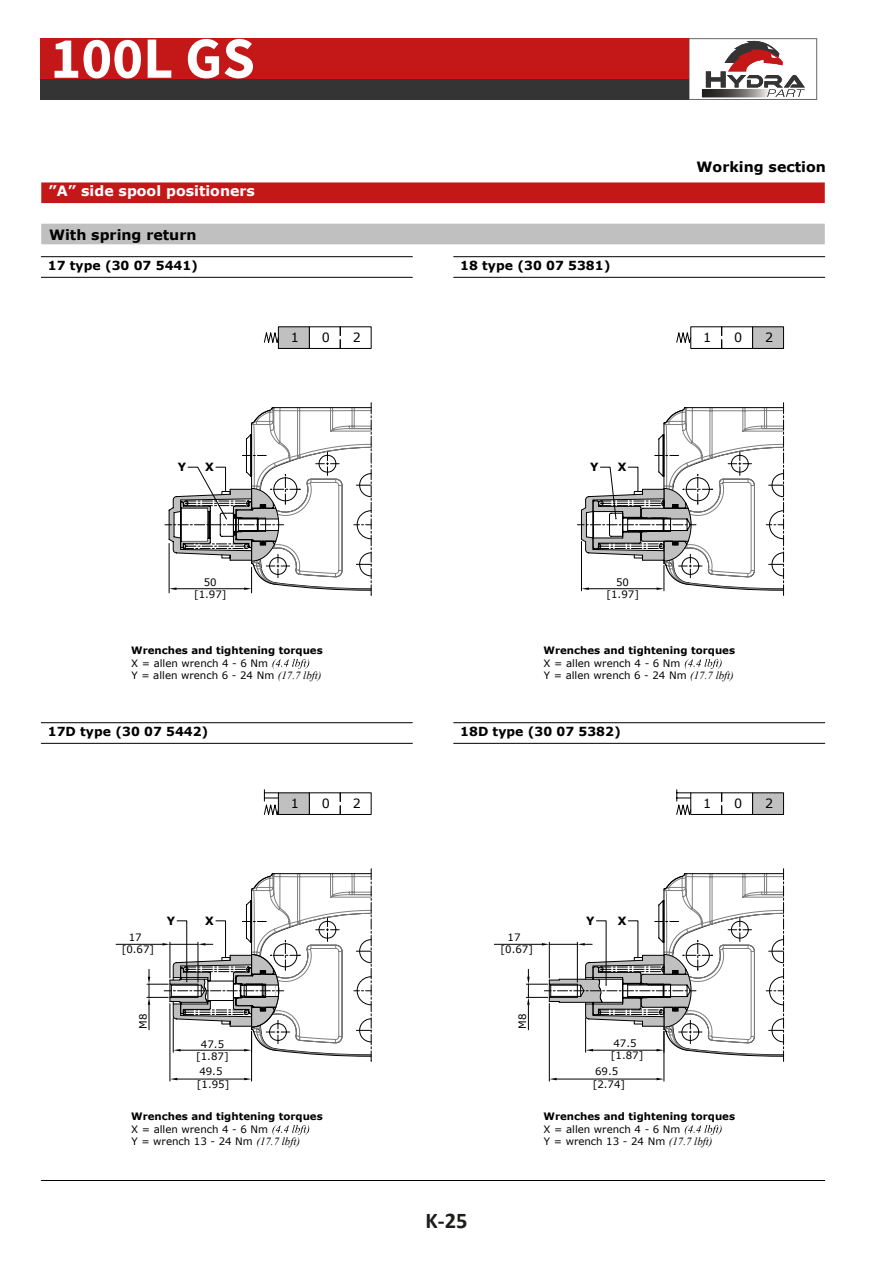
<style>
.page{position:relative;width:893px;height:1263px;background:#fff}
.page>*{position:absolute;margin:0;border:0;box-sizing:border-box;transform-origin:0 0}
.t1{font:700 58.5px "Source Sans Pro";color:#fff}
.t2{font:700 22.5px "Calibri";color:#1d1d1b}
.t3{font:700 14.25px "Verdana";color:#000}
.t4{font:700 14.25px "Verdana";color:#fff}
.t5{font:12.75px "Verdana";color:#000}
.t6{font:700 12.45px "Verdana";color:#000}
.t7{font:700 11.4px "Verdana";color:#000}
.t8{font:10.2px/12.6px "Verdana";color:#000}
.t9{font:700 10.2px "Verdana";color:#000}
.s1{font-family:"Times New Roman";font-style:italic;font-size:10.95px}
</style>
<div class="page">
<div style="left:41px;top:182px;width:784px;height:21px;background:#c41718"></div>
<hr style="left:41px;top:1180px;width:784px;height:1px;background:#000">
<div style="left:41px;top:224px;width:784px;height:20px;background:#c0c0c0"></div>
<hr style="left:41px;top:743px;width:371px;height:1px;background:#000">
<hr style="left:454px;top:743px;width:371px;height:1px;background:#000">
<hr style="left:41px;top:722px;width:371px;height:1px;background:#000">
<hr style="left:454px;top:722px;width:371px;height:1px;background:#000">
<hr style="left:41px;top:277px;width:371px;height:1px;background:#000">
<hr style="left:41px;top:256px;width:371px;height:1px;background:#000">
<hr style="left:454px;top:277px;width:371px;height:1px;background:#000">
<hr style="left:454px;top:256px;width:371px;height:1px;background:#000">
<svg style="left:272px;top:1125px;width:37px;height:10px"></svg>
<svg style="left:685px;top:1125px;width:37px;height:10px"></svg>
<svg style="left:264px;top:326px;width:108px;height:23px"></svg>
<div style="left:278px;top:326px;width:32px;height:23px;border:1px solid #000"></div>
<svg style="left:676px;top:326px;width:106px;height:23px"></svg>
<div style="left:752px;top:326px;width:32px;height:23px;border:1px solid #000"></div>
<hr style="left:116px;top:944px;width:47px;height:1px;background:#000">
<hr style="left:251px;top:1031px;width:1px;height:50px;background:#000">
<hr style="left:170px;top:1003px;width:1px;height:78px;background:#000">
<hr style="left:177px;top:1079px;width:67px;height:1px;background:#000">
<svg style="left:244px;top:1078px;width:8px;height:2px"></svg>
<svg style="left:170px;top:1078px;width:7px;height:2px"></svg>
<hr style="left:664px;top:1031px;width:1px;height:50px;background:#000">
<hr style="left:549px;top:1003px;width:1px;height:78px;background:#000">
<hr style="left:557px;top:1079px;width:100px;height:1px;background:#000">
<svg style="left:657px;top:1078px;width:7px;height:2px"></svg>
<svg style="left:549px;top:1078px;width:8px;height:2px"></svg>
<svg style="left:147px;top:403px;width:637px;height:659px"></svg>
<div style="left:40px;top:38px;width:649px;height:42px;background:#c41718"></div>
<div style="left:40px;top:79px;width:649px;height:21px;background:#343434"></div>
<svg style="left:689px;top:38px;width:128px;height:62px"></svg>
<h1 class="t1" style="left:50px;top:19px;width:206px">100L GS</h1>
<h3 class="t4" style="left:49px;top:182px;width:208px">”A” side spool positioners</h3>
<h3 class="t3" style="left:49px;top:225px;width:149px">With spring return</h3>
<p class="t6" style="left:48px;top:258px;width:152px">17 type (30 07 5441)</p>
<p class="t6" style="left:460px;top:258px;width:152px">18 type (30 07 5381)</p>
<h3 class="t3" style="left:697px;top:157px;width:131px">Working section</h3>
<p class="t7" style="left:178px;top:459px;width:10px">Y</p>
<p class="t7" style="left:205px;top:459px;width:10px">X</p>
<p class="t8" style="left:194px;top:577px;width:34px;line-height:12px;text-align:center">50 [1.97]</p>
<p class="t5" style="left:291px;top:329px;width:10px">1</p>
<p class="t5" style="left:322px;top:329px;width:10px">0</p>
<p class="t5" style="left:353px;top:329px;width:10px">2</p>
<p class="t5" style="left:703px;top:329px;width:10px">1</p>
<p class="t5" style="left:734px;top:329px;width:10px">0</p>
<p class="t5" style="left:765px;top:329px;width:10px">2</p>
<p class="t7" style="left:590px;top:459px;width:10px">Y</p>
<p class="t7" style="left:618px;top:459px;width:10px">X</p>
<p class="t8" style="left:606px;top:577px;width:34px;line-height:12px;text-align:center">50 [1.97]</p>
<p class="t9" style="left:131px;top:644px;width:193px">Wrenches and tightening torques</p>
<p class="t8" style="left:131px;top:657px;width:192px">X = allen wrench 4 - 6 Nm<br>Y = allen wrench 6 - 24 Nm <span class="s1">(17.7 lbft)</span></p>
<p class="t9" style="left:544px;top:644px;width:193px">Wrenches and tightening torques</p>
<p class="t8" style="left:544px;top:657px;width:192px">X = allen wrench 4 - 6 Nm<br>Y = allen wrench 6 - 24 Nm <span class="s1">(17.7 lbft)</span></p>
<p class="t6" style="left:48px;top:724px;width:162px">17D type (30 07 5442)</p>
<p class="t6" style="left:460px;top:724px;width:162px">18D type (30 07 5382)</p>
<p class="t8" style="left:122px;top:931px;width:34px;text-align:center">17 [0.67]</p>
<p class="t7" style="left:167px;top:913px;width:10px">Y</p>
<p class="t7" style="left:205px;top:913px;width:10px">X</p>
<p class="t8" style="left:137px;top:1029px;width:17px;rotate:-90deg">M8</p>
<p class="t8" style="left:196px;top:1038px;width:34px;line-height:11.9px;text-align:center">47.5 [1.87]</p>
<p class="t8" style="left:197px;top:1065px;width:34px">49.5 [1.95]</p>
<p class="t5" style="left:291px;top:795px;width:10px">1</p>
<p class="t5" style="left:322px;top:795px;width:10px">0</p>
<p class="t5" style="left:353px;top:795px;width:10px">2</p>
<p class="t5" style="left:703px;top:795px;width:10px">1</p>
<p class="t5" style="left:734px;top:795px;width:10px">0</p>
<p class="t5" style="left:765px;top:795px;width:10px">2</p>
<p class="t8" style="left:501px;top:931px;width:34px;text-align:center">17 [0.67]</p>
<p class="t8" style="left:516px;top:1029px;width:17px;rotate:-90deg">M8</p>
<p class="t7" style="left:586px;top:913px;width:10px">Y</p>
<p class="t7" style="left:618px;top:913px;width:10px">X</p>
<p class="t8" style="left:611px;top:1037px;width:34px">47.5 [1.87]</p>
<p class="t8" style="left:593px;top:1065px;width:34px">69.5 [2.74]</p>
<p class="t9" style="left:131px;top:1109px;width:193px">Wrenches and tightening torques</p>
<p class="t8" style="left:131px;top:1123px;width:170px">X = allen wrench 4 - 6 Nm<br>Y = wrench 13 - 24 Nm <span class="s1">(17.7 lbft)</span></p>
<h2 class="t2" style="left:425px;top:1205px;width:44px">K-25</h2>
<p class="t9" style="left:544px;top:1109px;width:193px">Wrenches and tightening torques</p>
<p class="t8" style="left:544px;top:1123px;width:170px">X = allen wrench 4 - 6 Nm<br>Y = wrench 13 - 24 Nm <span class="s1">(17.7 lbft)</span></p>
</div>
